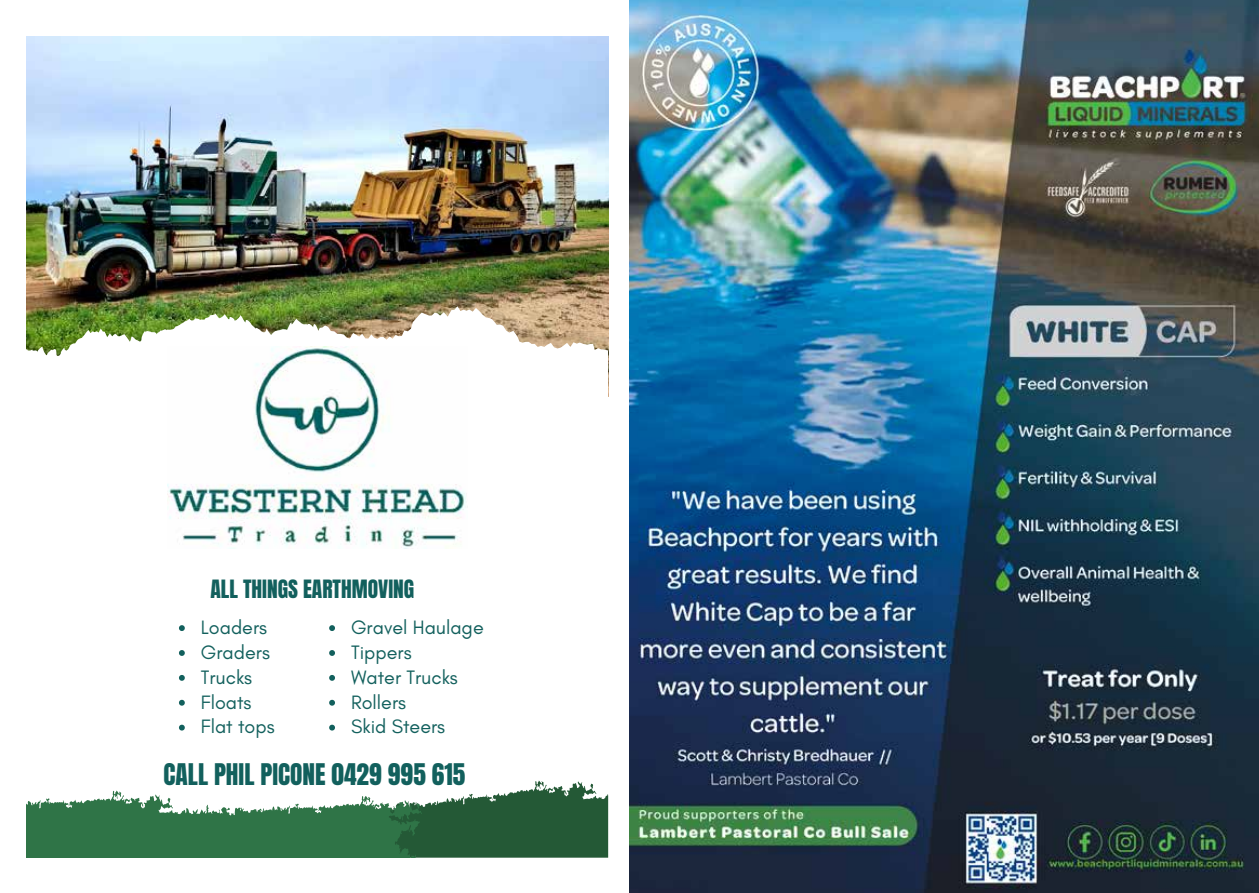
<style>
.page{position:relative;width:1259px;height:893px;background:#fff}
.page>*{position:absolute;margin:0;border:0;box-sizing:border-box;transform-origin:0 0}
.t1{font:25.35px "Anton";color:#12605d}
.t2{font:21.45px "Anton";color:#12605d}
.t3{font:19.8px/24.9px "Glacial Indifference";color:#12605d}
</style>
<div class="page">
<img style="left:630px;top:0;width:629px;height:893px">
<img style="left:27px;top:37px;width:581px;height:256px">
<img style="left:27px;top:293px;width:581px;height:13px">
<img style="left:27px;top:306px;width:581px;height:50px">
<svg style="left:27px;top:780px;width:581px;height:78px"></svg>
<img style="left:167px;top:346px;width:300px;height:202px">
<svg style="left:179px;top:625px;width:6px;height:6px"></svg>
<svg style="left:179px;top:650px;width:6px;height:6px"></svg>
<svg style="left:179px;top:675px;width:6px;height:6px"></svg>
<svg style="left:179px;top:700px;width:6px;height:6px"></svg>
<svg style="left:179px;top:725px;width:6px;height:5px"></svg>
<svg style="left:329px;top:625px;width:6px;height:6px"></svg>
<svg style="left:329px;top:650px;width:6px;height:6px"></svg>
<svg style="left:329px;top:675px;width:6px;height:6px"></svg>
<svg style="left:329px;top:700px;width:6px;height:6px"></svg>
<svg style="left:329px;top:725px;width:6px;height:5px"></svg>
<p class="t2" style="left:211px;top:578px;width:205px">ALL THINGS EARTHMOVING</p>
<p class="t3" style="left:201px;top:615px;width:75px">Loaders<br>Graders<br>Trucks<br>Floats<br>Flat tops</p>
<p class="t1" style="left:164px;top:761px;width:303px">CALL PHIL PICONE 0429 995 615</p>
<p class="t3" style="left:351px;top:615px;width:134px">Gravel Haulage<br>Tippers<br>Water Trucks<br>Rollers<br>Skid Steers</p>
</div>
